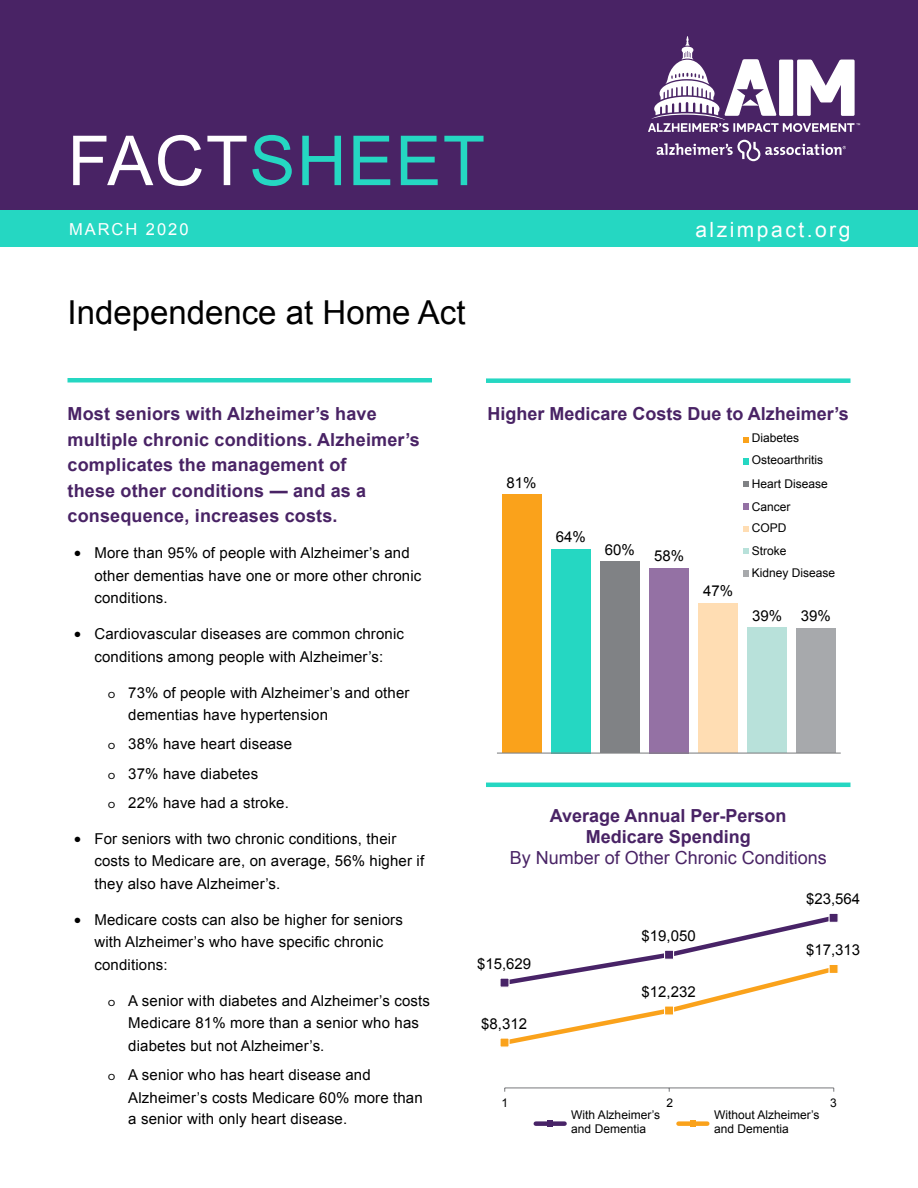
<style>
.page{position:relative;width:918px;height:1188px;background:#fff}
.page>*{position:absolute;margin:0;border:0;box-sizing:border-box;transform-origin:0 0}
.t1{font:69px "Arial";letter-spacing:.02em;color:#25d7c2}
.t2{font:33px "Arial";color:#000}
.t3{font:21px "Arial";letter-spacing:.12em;color:#fff}
.t4{font:700 18px/25.5px "Arial";letter-spacing:.01em;color:#492365}
.t5{font:18px "Arial";color:#492365}
.t6{font:16.5px "Arial";letter-spacing:.12em;color:#fff}
.t7{font:15px/22.5px "Arial";letter-spacing:.01em;color:#000}
.t8{font:12px/22.5px "Arial";color:#000}
.s1{color:#fff}
.s2{font-family:"Houschka Alt Pro";font-weight:500;font-size:13.5px}
</style>
<div class="page">
<hr style="left:505px;top:1087px;width:329px;height:1px;background:#818285">
<div style="left:499px;top:978px;width:11px;height:10px;background:#482367;border:1px solid #fff"></div>
<div style="left:829px;top:913px;width:10px;height:10px;background:#482367;border:1px solid #fff"></div>
<svg style="left:505px;top:913px;width:330px;height:131px"></svg>
<div style="left:499px;top:1038px;width:11px;height:10px;background:#faa21b;border:1px solid #fff"></div>
<div style="left:664px;top:1005px;width:10px;height:11px;background:#faa21b;border:1px solid #fff"></div>
<div style="left:829px;top:964px;width:10px;height:10px;background:#faa21b;border:1px solid #fff"></div>
<div style="left:536px;top:1121px;width:29px;height:5px;background:#482367"></div>
<div style="left:679px;top:1121px;width:28px;height:5px;background:#faa21b"></div>
<hr style="left:68px;top:378px;width:364px;height:4px;background:#25d7c2">
<div style="left:486px;top:378px;width:364px;height:5px;background:#25d7c2"></div>
<div style="left:0;top:0;width:918px;height:211px;background:#492365"></div>
<div style="left:0;top:211px;width:918px;height:36px;background:#25d7c2"></div>
<svg style="left:657px;top:140px;width:189px;height:21px"></svg>
<svg style="left:648px;top:36px;width:212px;height:96px"></svg>
<hr style="left:486px;top:783px;width:364px;height:4px;background:#25d7c2">
<div style="left:502px;top:495px;width:39px;height:258px;background:#faa21b"></div>
<div style="left:551px;top:549px;width:39px;height:204px;background:#25d7c2"></div>
<div style="left:600px;top:562px;width:40px;height:191px;background:#808285"></div>
<div style="left:649px;top:568px;width:39px;height:185px;background:#9471a4"></div>
<div style="left:698px;top:603px;width:40px;height:150px;background:#ffddb3"></div>
<div style="left:748px;top:628px;width:39px;height:125px;background:#b8e1da"></div>
<div style="left:796px;top:629px;width:40px;height:124px;background:#a7a9ac"></div>
<hr style="left:497px;top:753px;width:344px;height:1px;background:#818285">
<svg style="left:743px;top:437px;width:6px;height:6px"></svg>
<svg style="left:743px;top:459px;width:6px;height:6px"></svg>
<svg style="left:743px;top:481px;width:6px;height:6px"></svg>
<svg style="left:743px;top:503px;width:6px;height:6px"></svg>
<svg style="left:743px;top:526px;width:6px;height:6px"></svg>
<svg style="left:743px;top:548px;width:6px;height:6px"></svg>
<svg style="left:743px;top:570px;width:6px;height:6px"></svg>
<h1 class="t1" style="left:68px;top:116px;width:419px"><span class="s1">FACT</span>SHEET</h1>
<p class="t6" style="left:69px;top:218px;width:121px">MARCH 2020</p>
<h3 class="t3" style="left:695px;top:215px;width:157px">alzimpact.org</h3>
<h2 class="t2" style="left:68px;top:291px;width:400px">Independence at Home Act</h2>
<p class="t4" style="left:68px;top:402px;width:354px">Most seniors with Alzheimer’s have multiple chronic conditions. Alzheimer’s complicates the management of<br>these other conditions — and as a consequence, increases costs.</p>
<p class="t7" style="left:94px;top:542px;width:328px;text-indent:-20px"><span class="s2">•</span> More than 95% of people with Alzheimer’s and other dementias have one or more other chronic conditions.</p>
<p class="t7" style="left:74px;top:623px;width:331px;text-align:center"><span class="s2">•</span> Cardiovascular diseases are common chronic conditions among people with Alzheimer’s:</p>
<p class="t7" style="left:128px;top:681px;width:283px;text-indent:-20px"><span class="s2">o</span> 73% of people with Alzheimer’s and other dementias have hypertension</p>
<p class="t7" style="left:108px;top:730px;width:186px;line-height:29.2px"><span class="s2">o</span> 38% have heart disease <span class="s2">o</span> 37% have diabetes<br><span class="s2">o</span> 22% have had a stroke.</p>
<p class="t7" style="left:94px;top:828px;width:331px;text-indent:-20px"><span class="s2">•</span> For seniors with two chronic conditions, their costs to Medicare are, on average, 56% higher if they also have Alzheimer’s.</p>
<p class="t7" style="left:94px;top:909px;width:310px;text-indent:-20px"><span class="s2">•</span> Medicare costs can also be higher for seniors with Alzheimer’s who have specific chronic conditions:</p>
<p class="t7" style="left:128px;top:990px;width:303px;text-indent:-20px"><span class="s2">o</span> A senior with diabetes and Alzheimer’s costs<br>Medicare 81% more than a senior who has diabetes but not Alzheimer’s.</p>
<p class="t7" style="left:128px;top:1064px;width:296px;text-indent:-20px"><span class="s2">o</span> A senior who has heart disease and<br>Alzheimer’s costs Medicare 60% more than</p>
<p class="t7" style="left:128px;top:1107px;width:221px">a senior with only heart disease.</p>
<p class="t4" style="left:488px;top:402px;width:363px">Higher Medicare Costs Due to Alzheimer’s</p>
<p class="t7" style="left:507px;top:471px;width:32px">81%</p>
<p class="t7" style="left:556px;top:525px;width:32px">64%</p>
<p class="t7" style="left:605px;top:539px;width:32px">60%</p>
<p class="t7" style="left:654px;top:545px;width:32px">58%</p>
<p class="t7" style="left:703px;top:580px;width:32px">47%</p>
<p class="t8" style="left:752px;top:427px;width:73px;line-height:21.9px">Diabetes<br>Osteoarthritis</p>
<p class="t8" style="left:752px;top:472px;width:78px;line-height:23.4px">Heart Disease<br>Cancer</p>
<p class="t8" style="left:752px;top:517px;width:85px">COPD<br>Stroke<br>Kidney Disease</p>
<p class="t7" style="left:752px;top:605px;width:32px">39%</p>
<p class="t7" style="left:801px;top:605px;width:32px">39%</p>
<p class="t4" style="left:550px;top:806px;width:238px;line-height:21px;text-align:center">Average Annual Per-Person<br>Medicare Spending</p>
<p class="t5" style="left:510px;top:846px;width:319px">By Number of Other Chronic Conditions</p>
<p class="t7" style="left:477px;top:953px;width:56px">$15,629</p>
<p class="t7" style="left:481px;top:1013px;width:47px">$8,312</p>
<p class="t7" style="left:642px;top:925px;width:56px">$19,050</p>
<p class="t7" style="left:642px;top:981px;width:56px">$12,232</p>
<p class="t7" style="left:806px;top:888px;width:56px">$23,564</p>
<p class="t7" style="left:806px;top:939px;width:56px">$17,313</p>
<p class="t8" style="left:501px;top:1092px;width:8px">1</p>
<p class="t8" style="left:666px;top:1092px;width:8px">2</p>
<p class="t8" style="left:830px;top:1092px;width:8px">3</p>
<p class="t8" style="left:571px;top:1108px;width:90px;line-height:14.4px">With Alzheimer’s and Dementia</p>
<p class="t8" style="left:714px;top:1108px;width:107px;line-height:14.4px">Without Alzheimer’s and Dementia</p>
</div>
